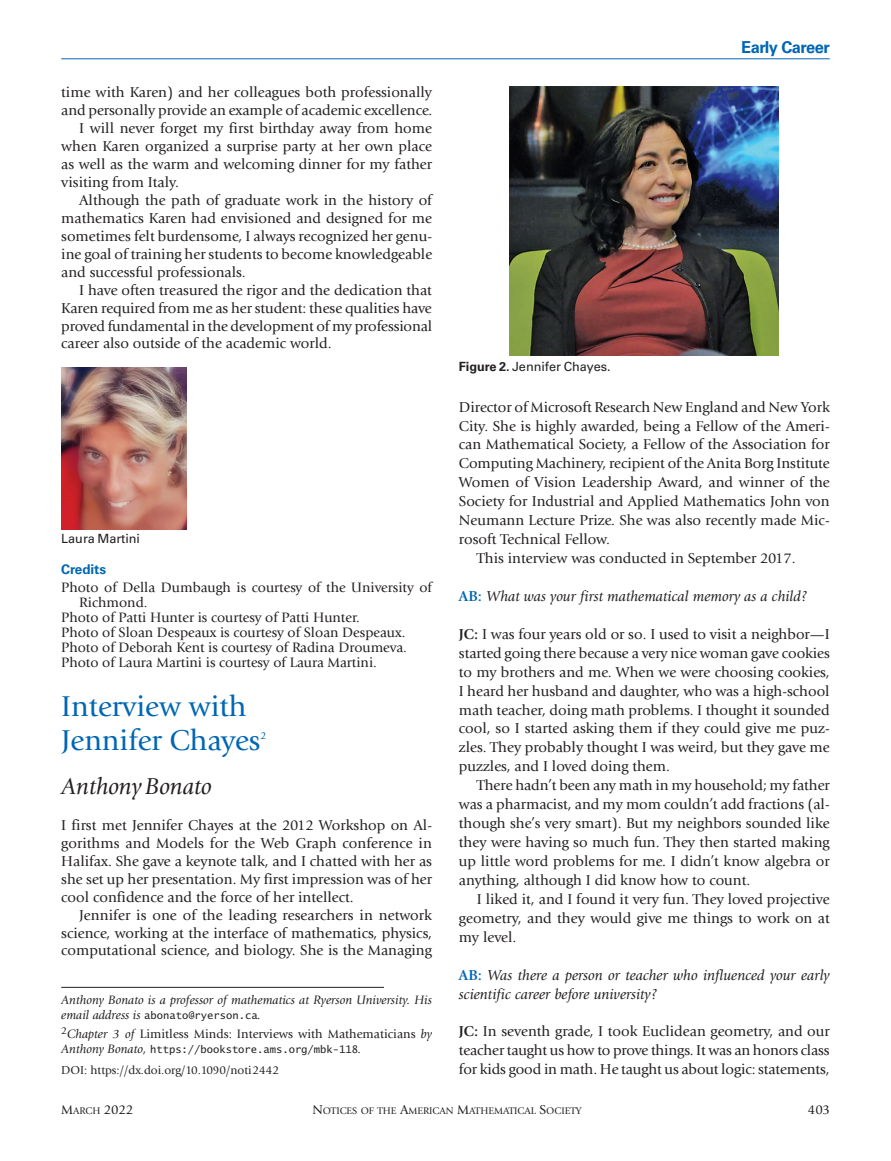
<style>
.page{position:relative;width:891px;height:1161px;background:#fff}
.page>*{position:absolute;margin:0;border:0;box-sizing:border-box;transform-origin:0 0}
.t1{font:29.85px/34.3px "Giovanni Std";letter-spacing:-.005em;color:#0166b3}
.t2{font:italic 23.85px "Giovanni Std";letter-spacing:-.005em;color:#231f20}
.t3{font:700 16.5px "Univers LT Std";letter-spacing:-.03em;color:#0166b3}
.t4{font:15px/18.9px "Giovanni Std";color:#231f20;text-align:justify}
.t5{font:italic 15px/18.9px "Giovanni Std";color:#231f20}
.t6{font:14.25px "Giovanni Std";color:#231f20}
.t7{font:13.5px "Giovanni Std";letter-spacing:-.02em;color:#231f20}
.t8{font:700 13.5px "Univers LT Std";letter-spacing:-.005em;color:#0166b3}
.t9{font:italic 12.75px "Giovanni Std";color:#231f20}
.t10{font:12.75px "Giovanni Std";color:#231f20}
.t11{font:12.75px "Univers LT Std";letter-spacing:-.005em;color:#231f20}
.t12{font:12px "Giovanni Std";color:#231f20}
.t13{font:10.5px "Lucida Sans Typewriter";color:#231f20}
.t14{font:10.5px "Giovanni Std";color:#0166b3}
.t15{font:10.05px "Giovanni Std";color:#231f20}
.s1{font-family:"Giovanni Std";font-style:italic;font-size:12.75px}
.s2{font-style:italic}
.s3{font-weight:700}
.s4{font-weight:700;font-style:normal;color:#0166b3}
.s5{font-size:10.05px}
.s6{font-size:13.5px}
</style>
<div class="page">
<hr style="left:61px;top:58px;width:769px;height:1px;background:#0166b3">
<hr style="left:61px;top:987px;width:323px;height:1px;background:#231f20">
<img style="left:61px;top:368px;width:126px;height:161px">
<img style="left:510px;top:87px;width:269px;height:269px">
<p class="t4" style="left:61px;top:83px;width:372px">time with Karen) and her colleagues both professionally</p>
<p class="t4" style="left:61px;top:101px;width:372px">and personally provide an example of academic excellence.</p>
<p class="t4" style="left:79px;top:119px;width:354px">I will never forget my first birthday away from home</p>
<p class="t4" style="left:61px;top:137px;width:372px">when Karen organized a surprise party at her own place</p>
<p class="t4" style="left:61px;top:155px;width:372px">as well as the warm and welcoming dinner for my father</p>
<p class="t4" style="left:61px;top:173px;width:119px">visiting from Italy.</p>
<p class="t4" style="left:79px;top:191px;width:354px">Although the path of graduate work in the history of</p>
<p class="t4" style="left:61px;top:209px;width:372px">mathematics Karen had envisioned and designed for me</p>
<p class="t4" style="left:61px;top:227px;width:372px">sometimes felt burdensome, I always recognized her genu-</p>
<p class="t4" style="left:61px;top:245px;width:373px">ine goal of training her students to become knowledgeable</p>
<p class="t4" style="left:61px;top:263px;width:186px">and successful professionals.</p>
<p class="t4" style="left:79px;top:280px;width:354px">I have often treasured the rigor and the dedication that</p>
<p class="t4" style="left:61px;top:298px;width:372px">Karen required from me as her student: these qualities have</p>
<p class="t4" style="left:61px;top:316px;width:372px">proved fundamental in the development of my professional</p>
<p class="t4" style="left:61px;top:334px;width:272px">career also outside of the academic world.</p>
<p class="t11" style="left:61px;top:531px;width:80px">Laura Martini</p>
<p class="t8" style="left:61px;top:561px;width:46px">Credits</p>
<p class="t6" style="left:61px;top:579px;width:372px">Photo of Della Dumbaugh is courtesy of the University of</p>
<p class="t6" style="left:79px;top:594px;width:70px">Richmond.</p>
<p class="t6" style="left:61px;top:609px;width:300px">Photo of Patti Hunter is courtesy of Patti Hunter.</p>
<p class="t6" style="left:61px;top:624px;width:346px">Photo of Sloan Despeaux is courtesy of Sloan Despeaux.</p>
<p class="t6" style="left:61px;top:639px;width:347px">Photo of Deborah Kent is courtesy of Radina Droumeva.</p>
<p class="t6" style="left:61px;top:654px;width:317px">Photo of Laura Martini is courtesy of Laura Martini.</p>
<h1 class="t1" style="left:61px;top:689px;width:201px">Interview with<br>Jennifer Chayes</h1>
<p class="t14" style="left:260px;top:729px;width:7px">2</p>
<h2 class="t2" style="left:61px;top:773px;width:152px">Anthony Bonato</h2>
<p class="t4" style="left:61px;top:816px;width:372px;line-height:18px">I first met Jennifer Chayes at the 2012 Workshop on Al&shy;gorithms and Models for the Web Graph conference in Halifax. She gave a keynote talk, and I chatted with her as she set up her presentation. My first impression was of her cool confidence and the force of her intellect.</p>
<p class="t4" style="left:61px;top:906px;width:372px;line-height:18px;text-indent:18px">Jennifer is one of the leading researchers in network science, working at the interface of mathematics, physics, computational science, and biology. She is the Managing</p>
<p class="t9" style="left:61px;top:993px;width:372px">Anthony Bonato is a professor of mathematics at Ryerson University. His</p>
<p class="t13" style="left:61px;top:1009px;width:201px"><span class="s1">email address is</span> abonato@ryerson.ca<span class="s1">.</span></p>
<p class="t10" style="left:61px;top:1027px;width:372px"><sup>2</sup><span class="s2">Chapter 3 of</span> Limitless Minds: Interviews with Mathematicians <span class="s2">by</span></p>
<p class="t13" style="left:61px;top:1043px;width:302px"><span class="s1">Anthony Bonato,</span> https://bookstore.ams.org/mbk-118<span class="s1">.</span></p>
<p class="t12" style="left:61px;top:1064px;width:219px">DOI: https://dx.doi.org/10.1090/noti2442</p>
<p class="t11" style="left:459px;top:359px;width:153px"><span class="s3">Figure 2.</span> Jennifer Chayes.</p>
<p class="t3" style="left:741px;top:38px;width:90px">Early Career</p>
<p class="t4" style="left:459px;top:397px;width:372px">Director of Microsoft Research New England and New York</p>
<p class="t4" style="left:459px;top:416px;width:372px">City. She is highly awarded, being a Fellow of the Ameri-</p>
<p class="t4" style="left:459px;top:435px;width:372px">can Mathematical Society, a Fellow of the Association for</p>
<p class="t4" style="left:459px;top:454px;width:372px">Computing Machinery, recipient of the Anita Borg Institute</p>
<p class="t4" style="left:459px;top:473px;width:372px">Women of Vision Leadership Award, and winner of the</p>
<p class="t4" style="left:459px;top:492px;width:372px">Society for Industrial and Applied Mathematics John von</p>
<p class="t4" style="left:459px;top:511px;width:372px">Neumann Lecture Prize. She was also recently made Mic-</p>
<p class="t4" style="left:459px;top:530px;width:153px">rosoft Technical Fellow.</p>
<p class="t4" style="left:477px;top:549px;width:320px">This interview was conducted in September 2017.</p>
<p class="t5" style="left:459px;top:587px;width:350px"><span class="s4">AB:</span> What was your first mathematical memory as a child?</p>
<p class="t4" style="left:459px;top:625px;width:373px"><span class="s3">JC:</span> I was four years old or so. I used to visit a neighbor—I started going there because a very nice woman gave cookies to my brothers and me. When we were choosing cookies, I heard her husband and daughter, who was a high-school math teacher, doing math problems. I thought it sounded cool, so I started asking them if they could give me puz&shy;zles. They probably thought I was weird, but they gave me puzzles, and I loved doing them.</p>
<p class="t4" style="left:459px;top:776px;width:372px;text-indent:18px">There hadn’t been any math in my household; my father was a pharmacist, and my mom couldn’t add fractions (al&shy;though she’s very smart). But my neighbors sounded like they were having so much fun. They then started making up little word problems for me. I didn’t know algebra or anything, although I did know how to count.</p>
<p class="t4" style="left:459px;top:890px;width:372px;text-indent:18px">I liked it, and I found it very fun. They loved projective geometry, and they would give me things to work on at my level.</p>
<p class="t5" style="left:459px;top:966px;width:372px"><span class="s4">AB:</span> Was there a person or teacher who influenced your early scientific career before university?</p>
<p class="t4" style="left:459px;top:1022px;width:372px"><span class="s3">JC:</span> In seventh grade, I took Euclidean geometry, and our teacher taught us how to prove things. It was an honors class for kids good in math. He taught us about logic: statements,</p>
<p class="t7" style="left:61px;top:1102px;width:74px">M<span class="s5">ARCH</span> 2022</p>
<p class="t15" style="left:312px;top:1105px;width:271px"><span class="s6">N</span>OTICES OF THE <span class="s6">A</span>MERICAN <span class="s6">M</span>ATHEMATICAL <span class="s6">S</span>OCIETY</p>
<p class="t7" style="left:808px;top:1102px;width:24px">403</p>
</div>
